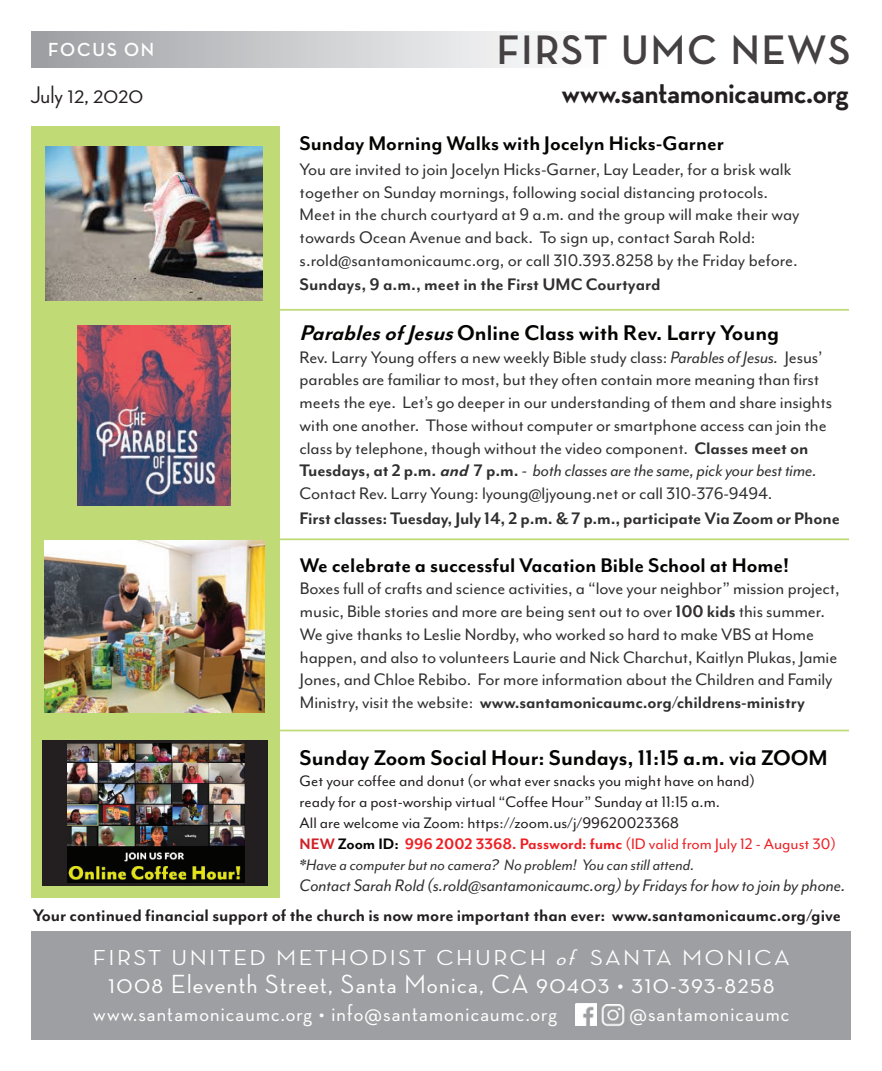
<style>
.page{position:relative;width:882px;height:1071px;background:#fff}
.page>*{position:absolute;margin:0;border:0;box-sizing:border-box;transform-origin:0 0}
.t1{font:700 42px "Neutra Disp";letter-spacing:.05em;color:#454142}
.t2{font:700 33.25px "Neutra Disp";color:#231f20}
.t3{font:500 26.78px "Neutra Disp";letter-spacing:.05em;color:#fff}
.t4{font:700 24.5px "Mr Eaves Mod OT";color:#040503}
.t5{font:500 24.5px "Neutra Disp";color:#231f20}
.t6{font:500 23.62px "Neutra Disp";letter-spacing:.05em;color:#fff}
.t7{font:700 22.75px "Mr Eaves Mod OT";color:#040503}
.t8{font:500 22.05px "Neutra Disp";letter-spacing:.1em;color:#fff;scale:1.11 1}
.t9{font:19.25px/22.8px "Mr Eaves Mod OT";letter-spacing:-.005em;color:#312f30}
.t10{font:700 19.25px "Mr Eaves Mod OT";letter-spacing:-.01em;color:#312f30}
.t11{font:700 19.25px "Mr Eaves Mod OT";color:#231f20}
.t12{font:italic 19.25px "Mr Eaves Mod OT";letter-spacing:-.005em;color:#312f30}
.t13{font:700 19.25px "Neutra Disp";color:#fff}
.t14{font:17.5px/21px "Mr Eaves Mod OT";color:#231f20}
.s1{font-style:italic}
.s2{font-weight:700}
.s3{font-weight:700;font-style:italic}
.s4{font-weight:700;color:#d02026}
.s5{font-weight:700;color:#040503}
.s6{font-weight:700;color:#ee1f23}
.s7{color:#ee1f23}
.s8{font-style:italic;color:#312f30}
</style>
<div class="page">
<div style="left:31px;top:126px;width:249px;height:771px;background:#c0da76"></div>
<div style="left:31px;top:931px;width:819px;height:109px;background:#9d9fa2"></div>
<img style="left:601px;top:1004px;width:24px;height:22px">
<img style="left:575px;top:1004px;width:22px;height:22px">
<div style="left:32px;top:31px;width:818px;height:37px;background:linear-gradient(to right,#a7a9ad,#fff)"></div>
<div style="left:43px;top:740px;width:225px;height:146px;background:#231f20"></div>
<img style="left:68px;top:743px;width:176px;height:140px">
<img style="left:78px;top:326px;width:152px;height:180px">
<img style="left:46px;top:147px;width:216px;height:154px">
<hr style="left:262px;top:309px;width:587px;height:2px;background:#c0da76">
<hr style="left:262px;top:538px;width:587px;height:2px;background:#c0da76">
<hr style="left:262px;top:730px;width:587px;height:1px;background:#c0da76">
<img style="left:44px;top:540px;width:221px;height:173px">
<p class="t13" style="left:48px;top:38px;width:107px">F O C U S O N</p>
<h1 class="t1" style="left:497px;top:26px;width:355px">FIRST UMC NEWS</h1>
<p class="t5" style="left:30px;top:81px;width:115px">July 12, 2020</p>
<h2 class="t2" style="left:562px;top:73px;width:289px">www.santamonicaumc.org</h2>
<p class="t7" style="left:300px;top:131px;width:426px">Sunday Morning Walks with Jocelyn Hicks-Garner</p>
<p class="t9" style="left:300px;top:158px;width:502px">You are invited to join Jocelyn Hicks-Garner, Lay Leader, for a brisk walk together on Sunday mornings, following social distancing protocols.<br>Meet in the church courtyard at 9 a.m. and the group will make their way towards Ocean Avenue and back. To sign up, contact Sarah Rold: s.rold@santamonicaumc.org, or call 310.393.8258 by the Friday before.</p>
<p class="t10" style="left:300px;top:274px;width:363px">Sundays, 9 a.m., meet in the First UMC Courtyard</p>
<p class="t4" style="left:300px;top:319px;width:481px"><span class="s1">ParablesofJesus</span>Online Class with Rev. Larry Young</p>
<p class="t9" style="left:300px;top:346px;width:534px">Rev. Larry Young offers a new weekly Bible study class: <span class="s1">Parables of Jesus.</span> Jesus’ parables are familiar to most, but they often contain more meaning than first meets the eye. Let’s go deeper in our understanding of them and share insights with one another. Those without computer or smartphone access can join the class by telephone, though without the video component. <span class="s2">Classes meet on Tuesdays, at 2 p.m.</span> <span class="s3">and</span><span class="s2">7 p.m.</span> <span class="s1">- both classes are the same, pick your best time.<br></span>Contact Rev. Larry Young: lyoung@ljyoung.net or call 310-376-9494.</p>
<p class="t10" style="left:300px;top:507px;width:542px">First classes: Tuesday, July 14, 2 p.m. &amp; 7 p.m., participate Via Zoom or Phone</p>
<p class="t7" style="left:300px;top:553px;width:491px">We celebrate a successful Vacation Bible School at Home!</p>
<p class="t9" style="left:300px;top:578px;width:541px">Boxes full of crafts and science activities, a “love your neighbor” mission project, music, Bible stories and more are being sent out to over <span class="s2">100 kids</span> this summer.<br>We give thanks to Leslie Nordby, who worked so hard to make VBS at Home happen, and also to volunteers Laurie and Nick Charchut, Kaitlyn Plukas, Jamie Jones, and Chloe Rebibo. For more information about the Children and Family Ministry, visit the website: <span class="s2">www.santamonicaumc.org/childrens-ministry</span></p>
<p class="t4" style="left:300px;top:744px;width:530px">Sunday Zoom Social Hour: Sundays, 11:15 a.m. via ZOOM</p>
<p class="t14" style="left:300px;top:771px;width:538px">Get your coffee and donut (or what ever snacks you might have on hand)<br>ready for a post-worship virtual “Coffee Hour” Sunday at 11:15 a.m.<br>All are welcome via Zoom: https://zoom.us/j/99620023368<br><span class="s4">NEW</span> <span class="s5">Zoom ID:</span> <span class="s6">996 2002 3368. Password: fumc</span> <span class="s7">(ID valid from July 12 - August 30) </span><span class="s8">*Have a computer but no camera? No problem! You can still attend.</span></p>
<p class="t12" style="left:300px;top:875px;width:547px">Contact Sarah Rold (s.rold@santamonicaumc.org) by Fridays for how to join by phone.</p>
<p class="t11" style="left:33px;top:904px;width:810px">Your continued financial support of the church is now more important than ever: www.santamonicaumc.org/give</p>
<p class="t8" style="left:93px;top:946px;width:629px">FIRST UNITED METHODIST CHURCH <span class="s1">of</span> SANTA MONICA</p>
<h3 class="t3" style="left:108px;top:970px;width:668px">1008 Eleventh Street, Santa Monica, CA 90403 • 310-393-8258</h3>
<p class="t6" style="left:93px;top:1000px;width:465px">www.santamonicaumc.org • info@santamonicaumc.org</p>
<p class="t6" style="left:629px;top:1000px;width:161px">@santamonicaumc</p>
</div>
